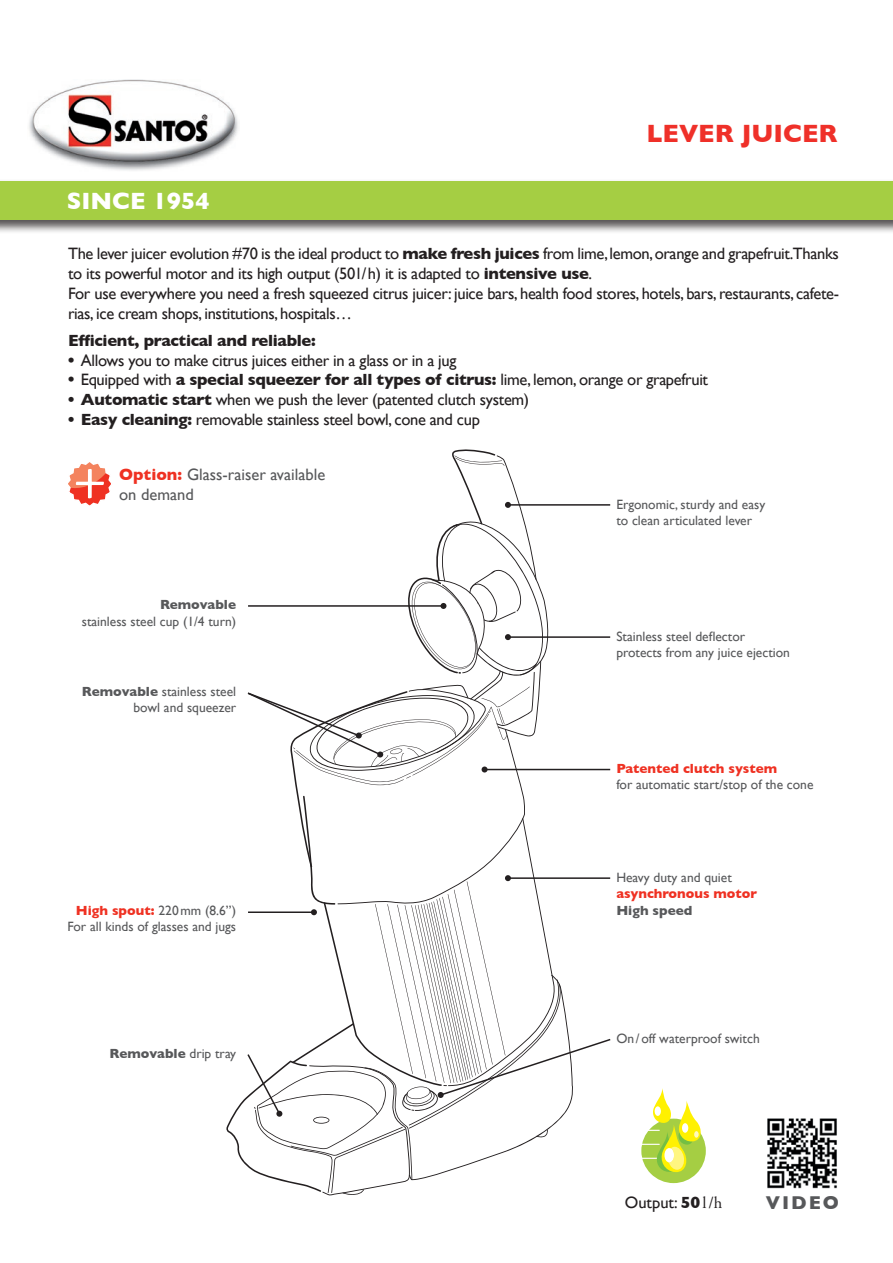
<style>
.page{position:relative;width:893px;height:1263px;background:#fff}
.page>*{position:absolute;margin:0;border:0;box-sizing:border-box;transform-origin:0 0}
.t1{font:700 25.5px "Gill Sans";color:#ef3029}
.t2{font:700 24px "Gill Sans";color:#fff}
.t3{font:700 18.9px "Gill Sans";color:#57585a}
.t4{font:16.5px/19.8px "Gill Sans";letter-spacing:-.02em;color:#231f20}
.t5{font:16.5px/19.8px "Gill Sans";color:#57585a}
.t6{font:700 16.5px "Gill Sans";letter-spacing:-.02em;color:#231f20}
.t7{font:13.5px/16.2px "Gill Sans";color:#57585a;text-align:right}
.t8{font:700 13.5px "Gill Sans";color:#ef3122}
.t9{font:700 13.5px "Gill Sans";color:#57585a}
.s1{font-weight:700}
.s2{font-family:"Times";font-size:18px}
.s3{font-family:"Times";font-weight:700;font-size:18px}
.s4{font-weight:700;color:#ef3122}
.s5{font-weight:400}
.s6{font-family:"Adobe Garamond Pro"}
</style>
<div class="page">
<div style="left:0;top:179px;width:893px;height:55px;background:#231f20;opacity:.76"></div>
<div style="left:0;top:181px;width:893px;height:39px;background:#a5ce43"></div>
<img style="left:29px;top:79px;width:209px;height:92px">
<svg style="left:641px;top:1088px;width:65px;height:96px"></svg>
<img style="left:767px;top:1118px;width:70px;height:71px">
<svg style="left:226px;top:449px;width:385px;height:746px"></svg>
<svg style="left:68px;top:462px;width:43px;height:44px"></svg>
<h1 class="t1" style="left:646px;top:118px;width:193px">Lever Juicer</h1>
<h2 class="t2" style="left:67px;top:187px;width:144px">Since 1954</h2>
<p class="t4" style="left:68px;top:244px;width:773px">The lever juicer evolution #70 is the ideal product to <span class="s1">make fresh juices</span> from lime, lemon, orange and grapefruit.Thanks to its powerful motor and its high output (50l/h) it is adapted to <span class="s1">intensive use</span>.<br>For use everywhere you need a fresh squeezed citrus juicer: juice bars, health food stores, hotels, bars, restaurants, cafete&shy;rias, ice cream shops, institutions, hospitals…</p>
<p class="t6" style="left:68px;top:331px;width:249px">Efficient, practical and reliable:</p>
<p class="t4" style="left:68px;top:350px;width:390px"><span class="s2">•</span> Allows you to make citrus juices either in a glass or in a jug</p>
<p class="t4" style="left:68px;top:370px;width:642px"><span class="s2">•</span> Equipped with <span class="s1">a special squeezer for all types of citrus:</span> lime, lemon, orange or grapefruit</p>
<p class="t4" style="left:68px;top:390px;width:463px"><span class="s3">•</span> <span class="s1">Automatic start</span> when we push the lever (patented clutch system)</p>
<p class="t4" style="left:68px;top:409px;width:413px"><span class="s3">•</span> <span class="s1">Easy cleaning:</span> removable stainless steel bowl, cone and cup</p>
<p class="t5" style="left:119px;top:465px;width:208px"><span class="s4">Option:</span> Glass-raiser available on demand</p>
<p class="t9" style="left:160px;top:597px;width:78px">Removable</p>
<p class="t7" style="left:82px;top:613px;width:156px">stainless steel cup (1/4 turn)</p>
<p class="t7" style="left:82px;top:683px;width:156px"><span class="s1">Removable</span> stainless steel bowl and squeezer</p>
<p class="t7" style="left:67px;top:902px;width:170px"><span class="s4">High spout:</span> 220mm (8.6’’)<br>For all kinds of glasses and jugs</p>
<p class="t9" style="left:110px;top:1046px;width:128px">Removable <span class="s5">drip tray</span></p>
<p class="t7" style="left:616px;top:496px;width:150px;text-align:left">Ergonomic, sturdy and easy to clean articulated lever</p>
<p class="t7" style="left:616px;top:628px;width:175px;text-align:left">Stainless steel deflector protects from any juice ejection</p>
<p class="t8" style="left:616px;top:761px;width:162px">Patented clutch system</p>
<p class="t7" style="left:616px;top:777px;width:199px">for automatic start/stop of the cone</p>
<p class="t7" style="left:616px;top:869px;width:117px">Heavy duty and quiet</p>
<p class="t8" style="left:616px;top:886px;width:142px">asynchronous motor</p>
<p class="t9" style="left:616px;top:902px;width:78px">High speed</p>
<p class="t7" style="left:616px;top:1030px;width:145px">On/off waterproof switch</p>
<p class="t4" style="left:625px;top:1193px;width:99px">Output: <span class="s1">50</span><span class="s6">l/h</span></p>
<p class="t3" style="left:766px;top:1191px;width:58px">VIDEO</p>
</div>
